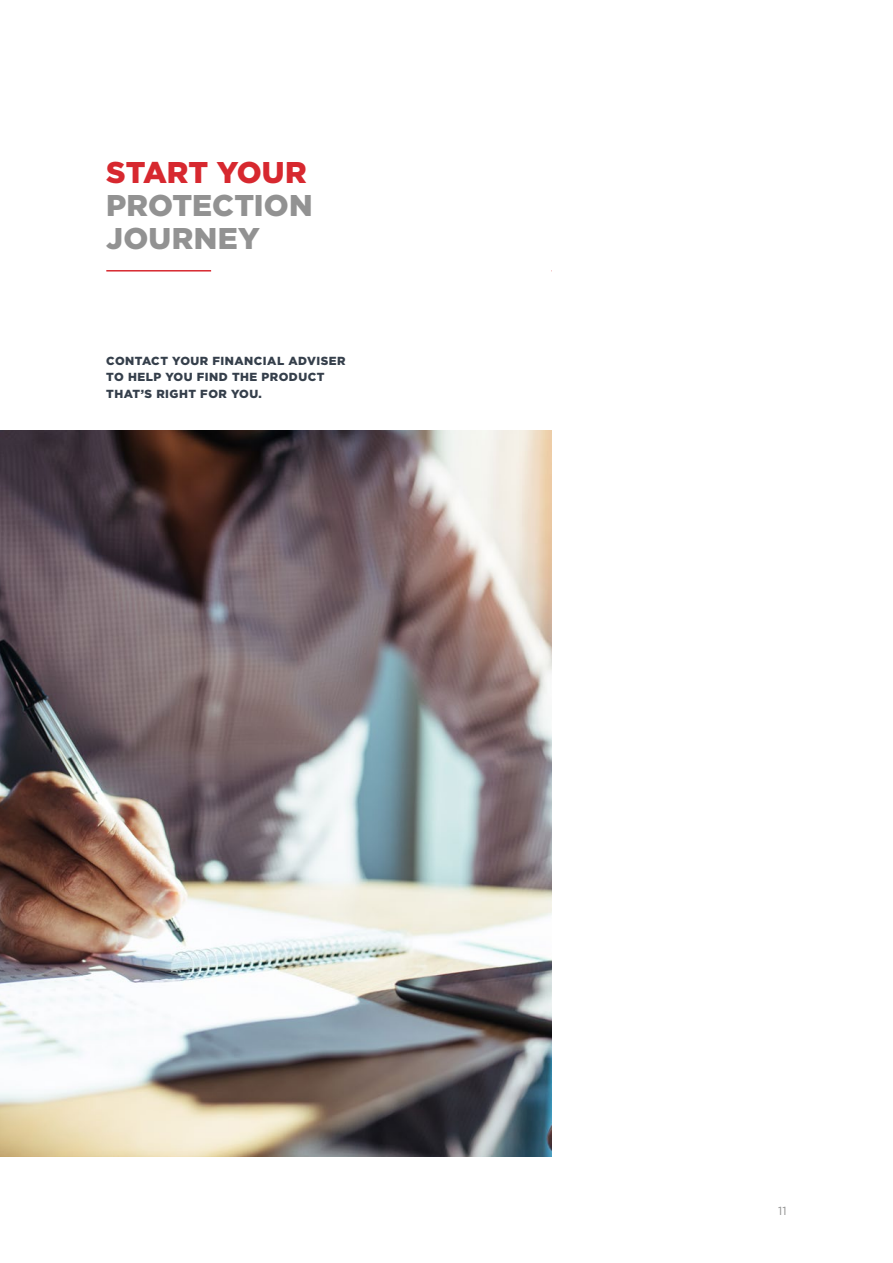
<style>
.page{position:relative;width:893px;height:1263px;background:#fff}
.page>*{position:absolute;margin:0;border:0;box-sizing:border-box;transform-origin:0 0}
.Headline{font:900 30px/33px "Gotham";letter-spacing:.005em;color:#929292}
.quote{font:900 11.7px/16.5px "Gotham";letter-spacing:.04em;color:#353f4b}
.t1{font:11.7px "Gotham";color:#929292}
.s1{color:#d7282f}
</style>
<div class="page">
<hr style="left:106px;top:270px;width:445px;height:2px;background:#d7282f">
<div style="left:211px;top:269px;width:340px;height:6px;background:#fff"></div>
<img style="left:0;top:430px;width:551px;height:726px">
<p class="Headline" style="left:106px;top:156px;width:208px"><span class="s1">START YOUR<br></span>PROTECTION<br>JOURNEY</p>
<p class="quote" style="left:106px;top:352px;width:241px">CONTACT YOUR FINANCIAL ADVISER<br>TO HELP YOU FIND THE PRODUCT<br>THAT’S RIGHT FOR YOU.</p>
<p class="t1" style="left:778px;top:1204px;width:10px">11</p>
</div>
